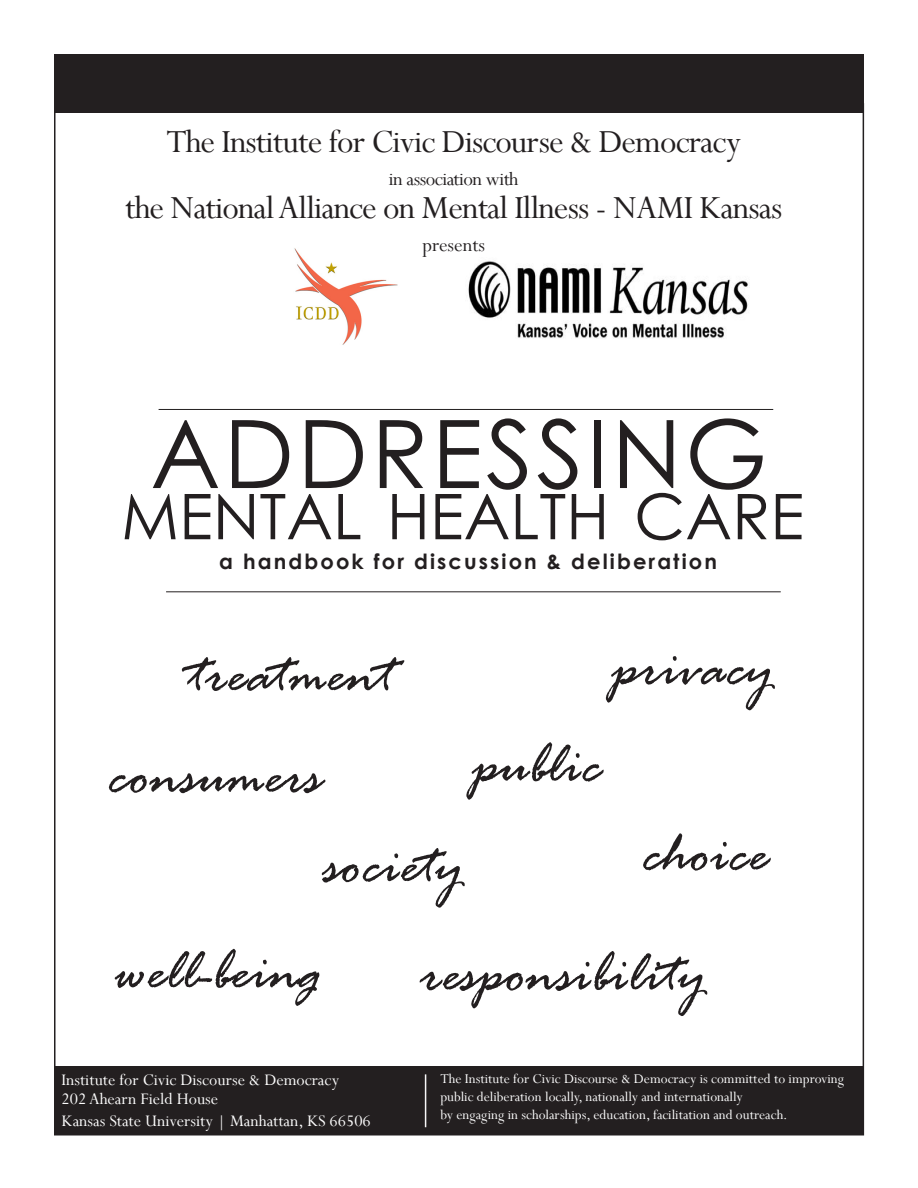
<style>
.page{position:relative;width:918px;height:1188px;background:#fff}
.page>*{position:absolute;margin:0;border:0;box-sizing:border-box;transform-origin:0 0}
.t1{font:94.5px "Century Gothic";letter-spacing:.035em;color:#231f20}
.t2{font:63px "Century Gothic";color:#231f20}
.t3{font:italic 60px "Rage";color:#231f20}
.t4{font:36px "Perpetua";letter-spacing:-.025em;color:#231f20}
.t5{font:700 21px "Century Gothic";letter-spacing:.1em;color:#231f20}
.t6{font:21px "Perpetua";letter-spacing:-.025em;color:#231f20}
.t7{font:21px "Perpetua";color:#231f20}
.t8{font:18px/21.6px "Perpetua";color:#fdfdfd}
.t9{font:15px/18px "Perpetua";color:#fdfdfd}
</style>
<div class="page">
<div style="left:54px;top:54px;width:810px;height:58px;background:#231f20"></div>
<img style="left:294px;top:248px;width:104px;height:97px">
<div style="left:54px;top:1066px;width:810px;height:68px;background:#231f20"></div>
<hr style="left:425px;top:1074px;width:1px;height:53px;background:#f7f7f8">
<hr style="left:166px;top:591px;width:615px;height:1px;background:#231f20">
<hr style="left:159px;top:409px;width:614px;height:1px;background:#231f20">
<img style="left:468px;top:261px;width:280px;height:78px">
<h3 class="t4" style="left:166px;top:123px;width:576px">The Institute for Civic Discourse &amp; Democracy</h3>
<h3 class="t6" style="left:389px;top:168px;width:131px">in association with</h3>
<h3 class="t4" style="left:125px;top:189px;width:659px">the National Alliance on Mental Illness - NAMI Kansas</h3>
<h3 class="t7" style="left:422px;top:234px;width:64px">presents</h3>
<h1 class="t1" style="left:151px;top:393px;width:618px">ADDRESSING</h1>
<h2 class="t2" style="left:121px;top:476px;width:684px">MENTAL HEALTH CARE</h2>
<h3 class="t5" style="left:219px;top:548px;width:499px">a handbook for discussion &amp; deliberation</h3>
<h3 class="t3" style="left:189px;top:642px;width:206px">treatment</h3>
<h3 class="t3" style="left:612px;top:636px;width:163px">privacy</h3>
<h3 class="t3" style="left:108px;top:744px;width:215px">consumers</h3>
<h3 class="t3" style="left:472px;top:733px;width:131px">public</h3>
<h3 class="t3" style="left:324px;top:833px;width:141px">society</h3>
<h3 class="t3" style="left:642px;top:821px;width:127px">choice</h3>
<h3 class="t3" style="left:115px;top:939px;width:208px">well-being</h3>
<h3 class="t3" style="left:420px;top:941px;width:287px">responsibility</h3>
<p class="t8" style="left:62px;top:1070px;width:279px">Institute for Civic Discourse &amp; Democracy</p>
<p class="t9" style="left:440px;top:1071px;width:405px">The Institute for Civic Discourse &amp; Democracy is committed to improving public deliberation locally, nationally and internationally<br>by engaging in scholarships, education, facilitation and outreach.</p>
<p class="t8" style="left:62px;top:1089px;width:311px">202 Ahearn Field House<br>Kansas State University | Manhattan, KS 66506</p>
</div>
